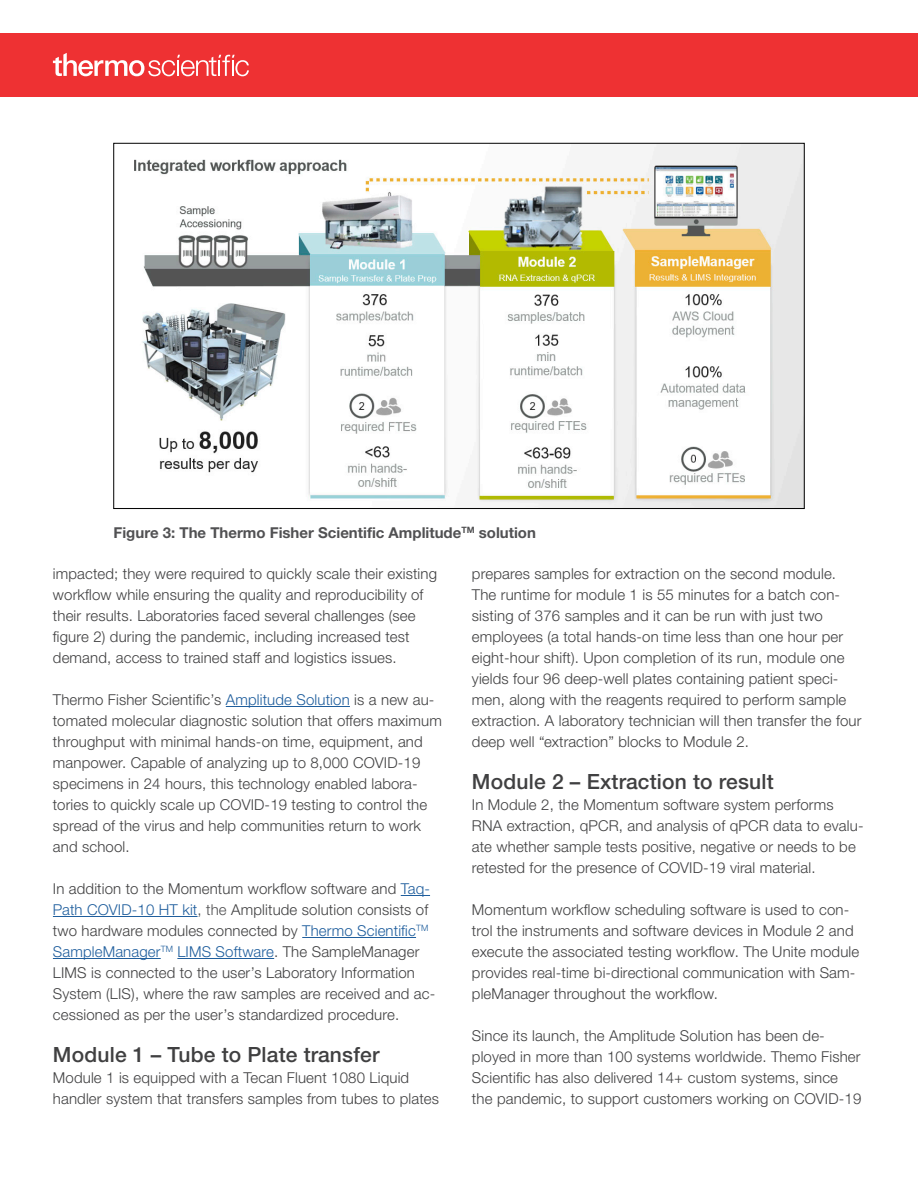
<style>
.page{position:relative;width:918px;height:1188px;background:#fff}
.page>*{position:absolute;margin:0;border:0;box-sizing:border-box;transform-origin:0 0}
.Secondary_Header{font:500 21px "Helvetica Neue LTW1 G";letter-spacing:.01em;color:#404041}
.Body_Copy{font:300 15px/21px "Helvetica Neue LTW1 G";letter-spacing:.01em;color:#404041}
.Captio{font:700 15px "Helvetica Neue LTW1 G";color:#515153}
.s1{color:#1f5e9d}
.s2{color:#515153}
</style>
<div class="page">
<div style="left:0;top:33px;width:918px;height:63px;background:#ee3133"></div>
<svg style="left:53px;top:53px;width:196px;height:23px"></svg>
<hr style="left:226px;top:706px;width:124px;height:1px;background:#1f5e9d">
<svg style="left:401px;top:895px;width:29px;height:1px"></svg>
<hr style="left:53px;top:916px;width:145px;height:1px;background:#1f5e9d">
<hr style="left:302px;top:937px;width:114px;height:1px;background:#1f5e9d">
<hr style="left:53px;top:958px;width:108px;height:1px;background:#1f5e9d">
<hr style="left:177px;top:958px;width:97px;height:1px;background:#1f5e9d">
<img style="left:134px;top:145px;width:668px;height:362px">
<p class="Captio" style="left:114px;top:523px;width:424px">Figure 3: The Thermo Fisher Scientific Amplitude<sup>TM</sup> solution</p>
<p class="Body_Copy" style="left:53px;top:563px;width:386px">impacted; they were required to quickly scale their existing workflow while ensuring the quality and reproducibility of their results. Laboratories faced several challenges (see figure 2) during the pandemic, including increased test demand, access to trained staff and logistics issues.</p>
<p class="Body_Copy" style="left:53px;top:689px;width:390px">Thermo Fisher Scientific’s <span class="s1">Amplitude Solution</span> is a new au&shy;tomated molecular diagnostic solution that offers maximum throughput with minimal hands-on time, equipment, and manpower. Capable of analyzing up to 8,000 COVID-19 specimens in 24 hours, this technology enabled labora&shy;tories to quickly scale up COVID-19 testing to control the spread of the virus and help communities return to work and school.</p>
<p class="Body_Copy" style="left:53px;top:878px;width:384px">In addition to the Momentum workflow software and <span class="s1">Taq-Path COVID-10 HT kit</span><span class="s2">, the</span> Amplitude solution consists of two hardware modules connected by <span class="s1">Thermo Scientific</span><sup>TM </sup><span class="s1">SampleManager</span><sup>TM</sup> <span class="s1">LIMS Software</span>. The SampleManager LIMS is connected to the user’s Laboratory Information System (LIS), where the raw samples are received and ac&shy;cessioned as per the user’s standardized procedure.</p>
<p class="Secondary_Header" style="left:53px;top:1042px;width:328px">Module 1 – Tube to Plate transfer</p>
<p class="Body_Copy" style="left:53px;top:1067px;width:387px">Module 1 is equipped with a Tecan Fluent 1080 Liquid handler system that transfers samples from tubes to plates</p>
<p class="Body_Copy" style="left:472px;top:563px;width:391px">prepares samples for extraction on the second module.<br>The runtime for module 1 is 55 minutes for a batch con&shy;sisting of 376 samples and it can be run with just two employees (a total hands-on time less than one hour per eight-hour shift). Upon completion of its run, module one yields four 96 deep-well plates containing patient speci&shy;men, along with the reagents required to perform sample extraction. A laboratory technician will then transfer the four deep well “extraction” blocks to Module 2.</p>
<p class="Secondary_Header" style="left:472px;top:769px;width:303px">Module 2 – Extraction to result</p>
<p class="Body_Copy" style="left:472px;top:794px;width:393px">In Module 2, the Momentum software system performs RNA extraction, qPCR, and analysis of qPCR data to evalu&shy;ate whether sample tests positive, negative or needs to be retested for the presence of COVID-19 viral material.</p>
<p class="Body_Copy" style="left:472px;top:899px;width:389px">Momentum workflow scheduling software is used to con&shy;trol the instruments and software devices in Module 2 and execute the associated testing workflow. The Unite module provides real-time bi-directional communication with Sam&shy;pleManager throughout the workflow.</p>
<p class="Body_Copy" style="left:472px;top:1025px;width:391px">Since its launch, the Amplitude Solution has been de&shy;ployed in more than 100 systems worldwide. Themo Fisher Scientific has also delivered 14+ custom systems, since the pandemic, to support customers working on COVID-19</p>
</div>
